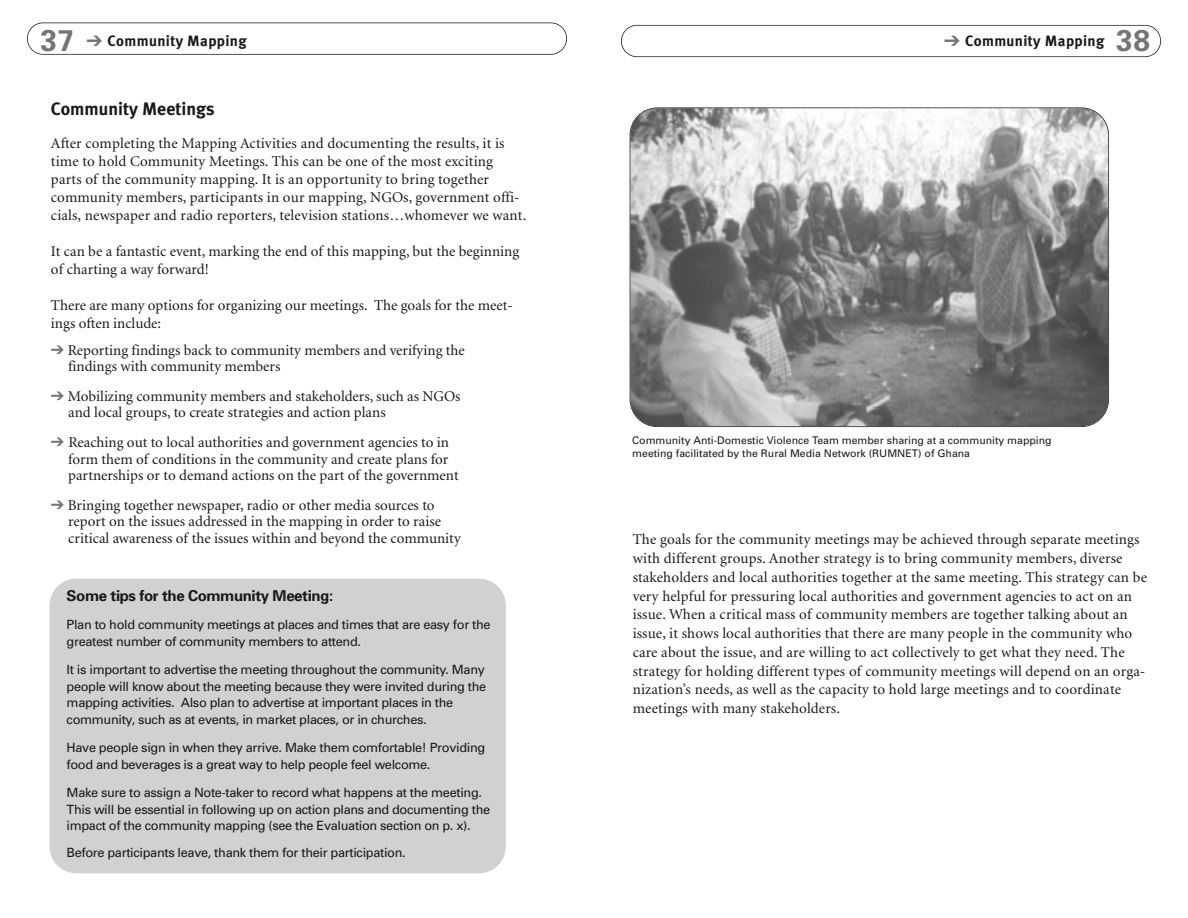
<style>
.page{position:relative;width:1188px;height:918px;background:#fff}
.page>*{position:absolute;margin:0;border:0;box-sizing:border-box;transform-origin:0 0}
.t1{font:700 18px "Meta Plus";color:#191919}
.t2{font:15px/18.8px "Minion";letter-spacing:.005em;color:#191919}
.t3{font:700 15px "Meta Plus";letter-spacing:.025em;color:#191919}
.t4{font:700 15px "Univers";letter-spacing:-.025em;color:#191919}
.t5{font:12.75px/16.5px "Univers";letter-spacing:-.025em;color:#191919}
.t6{font:10.5px/12.6px "Univers";color:#191919}
.s1{font-family:"Univers";font-size:30px;color:#757575}
.s2{color:#757575}
</style>
<div class="page">
<div style="left:27px;top:22px;width:540px;height:33px;border:2px solid #191919;border-radius:16px"></div>
<div style="left:621px;top:25px;width:540px;height:32px;border:2px solid #191919;border-radius:16px"></div>
<img style="left:630px;top:108px;width:478px;height:318px;border-radius:27px">
<div style="left:630px;top:107px;width:479px;height:320px;border:2px solid #191919;border-radius:28px"></div>
<div style="left:49px;top:579px;width:457px;height:294px;background:#d1d1d1;border-radius:27px"></div>
<p class="t3" style="left:40px;top:32px;width:208px"><span class="s1">37</span> <span class="s2">➔</span> Community Mapping</p>
<p class="t3" style="left:944px;top:32px;width:207px"><span class="s2">➔</span> Community Mapping <span class="s1">38</span></p>
<p class="t1" style="left:51px;top:98px;width:165px">Community Meetings</p>
<p class="t2" style="left:51px;top:134px;width:477px;line-height:18px">After completing the Mapping Activities and documenting the results, it is time to hold Community Meetings. This can be one of the most exciting parts of the community mapping. It is an opportunity to bring together community members, participants in our mapping, NGOs, government offi&shy;cials, newspaper and radio reporters, television stations…whomever we want.</p>
<p class="t2" style="left:51px;top:242px;width:470px;line-height:18px">It can be a fantastic event, marking the end of this mapping, but the beginning of charting a way forward!</p>
<p class="t2" style="left:51px;top:296px;width:463px;line-height:18px">There are many options for organizing our meetings. The goals for the meet&shy;ings often include:</p>
<p class="t2" style="left:68px;top:342px;width:398px;line-height:16.5px;text-indent:-17px"><span class="s2">➔</span> Reporting findings back to community members and verifying the findings with community members</p>
<p class="t2" style="left:68px;top:388px;width:394px;line-height:16.5px;text-indent:-17px"><span class="s2">➔</span> Mobilizing community members and stakeholders, such as NGOs and local groups, to create strategies and action plans</p>
<p class="t2" style="left:68px;top:435px;width:392px;line-height:16.5px;text-indent:-17px"><span class="s2">➔</span> Reaching out to local authorities and government agencies to in form them of conditions in the community and create plans for partnerships or to demand actions on the part of the government</p>
<p class="t2" style="left:68px;top:497px;width:394px;line-height:16.5px;text-indent:-17px"><span class="s2">➔</span> Bringing together newspaper, radio or other media sources to report on the issues addressed in the mapping in order to raise critical awareness of the issues within and beyond the community</p>
<p class="t4" style="left:67px;top:587px;width:268px">Some tips for the Community Meeting:</p>
<p class="t5" style="left:67px;top:616px;width:426px">Plan to hold community meetings at places and times that are easy for the greatest number of community members to attend.</p>
<p class="t5" style="left:67px;top:661px;width:421px">It is important to advertise the meeting throughout the community. Many people will know about the meeting because they were invited during the mapping activities. Also plan to advertise at important places in the community, such as at events, in market places, or in churches.</p>
<p class="t5" style="left:67px;top:739px;width:420px">Have people sign in when they arrive. Make them comfortable! Providing food and beverages is a great way to help people feel welcome.</p>
<p class="t5" style="left:67px;top:784px;width:425px">Make sure to assign a Note-taker to record what happens at the meeting.<br>This will be essential in following up on action plans and documenting the impact of the community mapping (see the Evaluation section on p. x).</p>
<p class="t5" style="left:67px;top:845px;width:341px">Before participants leave, thank them for their participation.</p>
<p class="t6" style="left:632px;top:434px;width:421px">Community Anti-Domestic Violence Team member sharing at a community mapping meeting facilitated by the Rural Media Network (RUMNET) of Ghana</p>
<p class="t2" style="left:633px;top:531px;width:516px">The goals for the community meetings may be achieved through separate meetings with different groups. Another strategy is to bring community members, diverse stakeholders and local authorities together at the same meeting. This strategy can be very helpful for pressuring local authorities and government agencies to act on an issue. When a critical mass of community members are together talking about an issue, it shows local authorities that there are many people in the community who care about the issue, and are willing to act collectively to get what they need. The strategy for holding different types of community meetings will depend on an orga&shy;nization’s needs, as well as the capacity to hold large meetings and to coordinate meetings with many stakeholders.</p>
</div>
